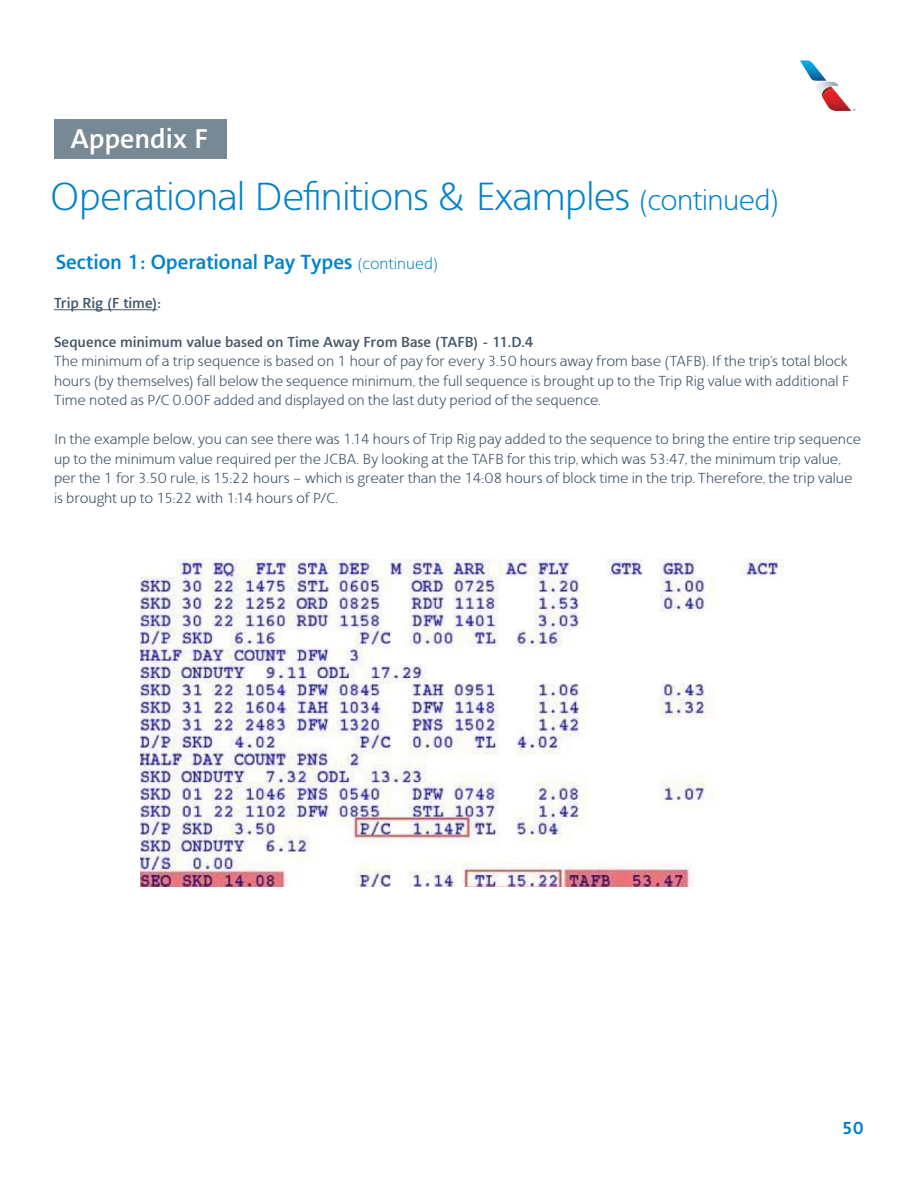
<style>
.page{position:relative;width:918px;height:1188px;background:#fff}
.page>*{position:absolute;margin:0;border:0;box-sizing:border-box;transform-origin:0 0}
.t1{font:300 40.5px "American Sans";letter-spacing:-.02em;color:#0083ca}
.t2{font:500 27.9px "American Sans";color:#fff}
.t3{font:500 21px "American Sans";color:#0083ca}
.t4{font:700 18px "American Sans";color:#0083ca}
.t5{font:15px/19.5px "American Sans";letter-spacing:-.005em;color:#45586a;text-align:justify}
.t6{font:500 15px "American Sans";color:#45586a}
.s1{font-size:30px}
.s2{font-weight:300;font-size:16.5px}
</style>
<div class="page">
<svg style="left:800px;top:60px;width:55px;height:51px"></svg>
<div style="left:54px;top:119px;width:173px;height:40px;background:#778994"></div>
<hr style="left:54px;top:309px;width:103px;height:1px;background:#45586a">
<img style="left:141px;top:559px;width:643px;height:327px">
<h2 class="t2" style="left:70px;top:123px;width:139px">Appendix F</h2>
<h1 class="t1" style="left:50px;top:174px;width:731px">Operational Definitions &amp; Examples <span class="s1">(continued)</span></h1>
<h3 class="t3" style="left:56px;top:249px;width:384px">Section 1: Operational Pay Types <span class="s2">(continued)</span></h3>
<p class="t6" style="left:54px;top:294px;width:108px">Trip Rig (F time):</p>
<p class="t6" style="left:54px;top:333px;width:481px">Sequence minimum value based on Time Away From Base (TAFB) - 11.D.4</p>
<p class="t5" style="left:54px;top:352px;width:797px">The minimum of a trip sequence is based on 1 hour of pay for every 3.50 hours away from base (TAFB). If the trip’s total block hours (by themselves) fall below the sequence minimum, the full sequence is brought up to the Trip Rig value with additional F Time noted as P/C 0.00F added and displayed on the last duty period of the sequence.</p>
<p class="t5" style="left:54px;top:430px;width:809px;text-align:left">In the example below, you can see there was 1.14 hours of Trip Rig pay added to the sequence to bring the entire trip sequence up to the minimum value required per the JCBA. By looking at the TAFB for this trip, which was 53:47, the minimum trip value, per the 1 for 3.50 rule, is 15:22 hours – which is greater than the 14:08 hours of block time in the trip. Therefore, the trip value is brought up to 15:22 with 1:14 hours of P/C.</p>
<p class="t4" style="left:842px;top:1118px;width:23px">50</p>
</div>
